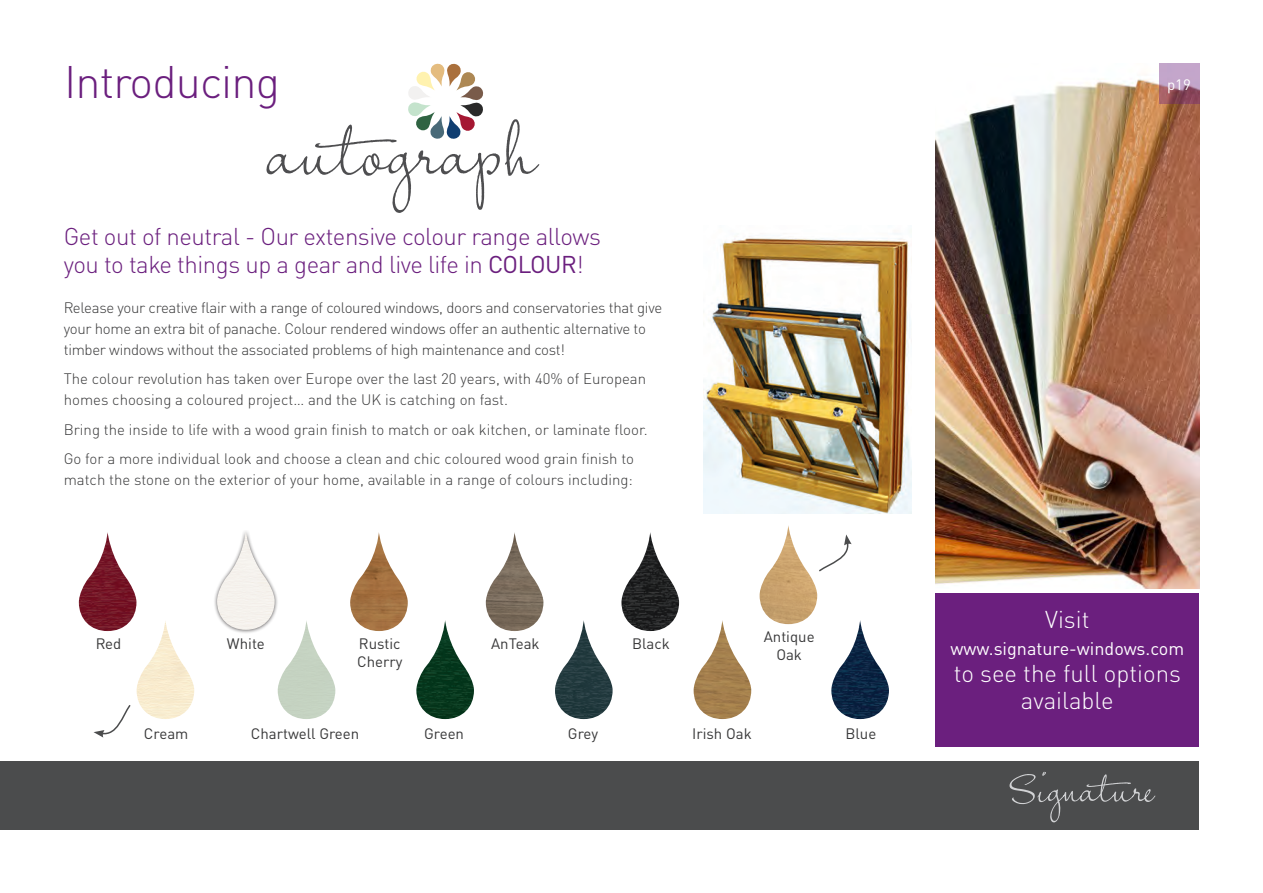
<style>
.page{position:relative;width:1263px;height:893px;background:#fff}
.page>*{position:absolute;margin:0;border:0;box-sizing:border-box;transform-origin:0 0}
.t1{font:300 45px "DIN Pro";letter-spacing:-.02em;color:#6b1f7e}
.t2{font:300 24px/28.5px "DIN Pro";letter-spacing:-.02em;color:#6b1f7e}
.t3{font:300 24px/27px "DIN Pro";color:#fff;text-align:center}
.t4{font:18px "DIN Pro";color:#fff}
.t5{font:300 15px/21px "DIN Pro";letter-spacing:-.005em;color:#383839}
.t6{font:15px/18px "DIN Pro";color:#383839;text-align:center}
.t7{font:15px "DIN Pro";color:#fff}
.s1{font-weight:400}
</style>
<div class="page">
<div style="left:0;top:761px;width:1199px;height:68px;background:#4b4c4d"></div>
<svg style="left:1009px;top:772px;width:146px;height:50px"></svg>
<img style="left:935px;top:79px;width:264px;height:509px">
<div style="left:935px;top:593px;width:264px;height:153px;background:#6b1f7e"></div>
<svg style="left:1159px;top:64px;width:40px;height:40px;background:#ad809c"></svg>
<img style="left:79px;top:532px;width:57px;height:99px">
<img style="left:759px;top:525px;width:58px;height:99px">
<img style="left:350px;top:532px;width:58px;height:99px">
<img style="left:486px;top:532px;width:57px;height:99px">
<img style="left:621px;top:532px;width:58px;height:99px">
<img style="left:137px;top:621px;width:57px;height:98px">
<img style="left:416px;top:620px;width:58px;height:99px">
<img style="left:555px;top:620px;width:58px;height:99px">
<img style="left:694px;top:620px;width:57px;height:99px">
<img style="left:831px;top:620px;width:58px;height:99px">
<img style="left:278px;top:621px;width:57px;height:98px">
<div style="left:213px;top:531px;width:66px;height:102px;background:#231f20;opacity:.75"></div>
<img style="left:217px;top:531px;width:58px;height:99px">
<img style="left:703px;top:236px;width:208px;height:278px">
<svg style="left:819px;top:534px;width:33px;height:38px"></svg>
<svg style="left:94px;top:705px;width:37px;height:33px"></svg>
<svg style="left:266px;top:63px;width:273px;height:150px"></svg>
<p class="t1" style="left:64px;top:47px;width:217px">Introducing</p>
<p class="t2" style="left:64px;top:220px;width:539px">Get out of neutral - Our extensive colour range allows you to take things up a gear and live life in <span class="s1">COLOUR</span>!</p>
<p class="t5" style="left:64px;top:296px;width:600px">Release your creative flair with a range of coloured windows, doors and conservatories that give your home an extra bit of panache. Colour rendered windows offer an authentic alternative to timber windows without the associated problems of high maintenance and cost!</p>
<p class="t5" style="left:64px;top:367px;width:584px">The colour revolution has taken over Europe over the last 20 years, with 40% of European homes choosing a coloured project… and the UK is catching on fast.</p>
<p class="t5" style="left:64px;top:418px;width:586px">Bring the inside to life with a wood grain finish to match or oak kitchen, or laminate floor.</p>
<p class="t5" style="left:64px;top:447px;width:572px">Go for a more individual look and choose a clean and chic coloured wood grain finish to match the stone on the exterior of your home, available in a range of colours including:</p>
<p class="t6" style="left:96px;top:633px;width:27px">Red</p>
<p class="t6" style="left:764px;top:626px;width:52px">Antique<br>Oak</p>
<p class="t6" style="left:357px;top:633px;width:47px;text-align:left">Rustic<br>Cherry</p>
<p class="t6" style="left:491px;top:633px;width:50px">AnTeak</p>
<p class="t6" style="left:632px;top:633px;width:39px">Black</p>
<p class="t6" style="left:227px;top:633px;width:39px">White</p>
<p class="t6" style="left:144px;top:723px;width:46px">Cream</p>
<p class="t6" style="left:424px;top:723px;width:41px">Green</p>
<p class="t6" style="left:568px;top:723px;width:32px">Grey</p>
<p class="t6" style="left:692px;top:723px;width:61px">Irish Oak</p>
<p class="t6" style="left:845px;top:723px;width:32px">Blue</p>
<p class="t6" style="left:251px;top:723px;width:110px">Chartwell Green</p>
<p class="t7" style="left:1167px;top:72px;width:25px">p19</p>
<p class="t3" style="left:1045px;top:603px;width:46px">Visit</p>
<p class="t4" style="left:950px;top:634px;width:235px">www.signature-windows.com</p>
<p class="t3" style="left:954px;top:657px;width:229px">to see the full options available</p>
</div>
